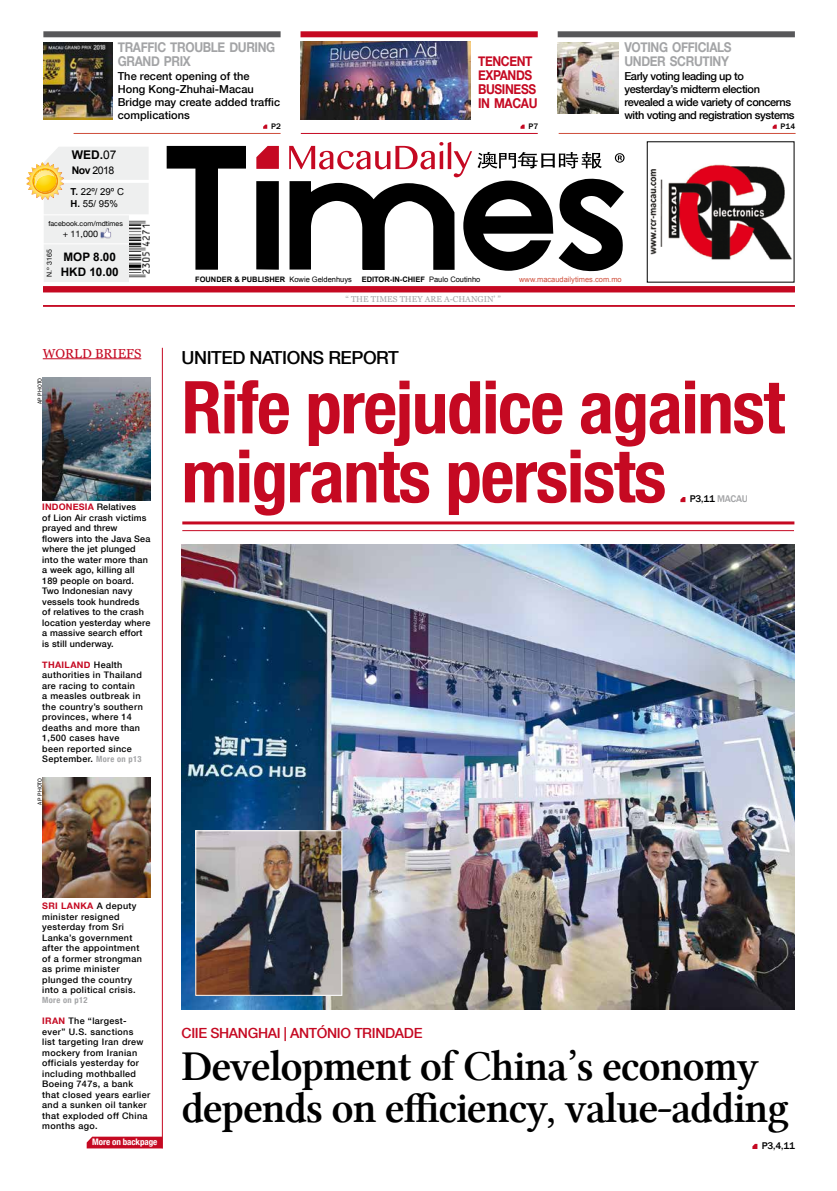
<style>
.page{position:relative;width:837px;height:1191px;background:#fff}
.page>*{position:absolute;margin:0;border:0;box-sizing:border-box;transform-origin:0 0}
.t1{font:700 condensed 73px/69px "Helvetica Neue";letter-spacing:-.02em;color:#c50922}
.t2{font:43px/42px "Lin Libertine Z";letter-spacing:-.03em;color:#000}
.t3{font:500 18px "Helvetica Neue";letter-spacing:-.025em;color:#000}
.t4{font:500 14px "Helvetica Neue";letter-spacing:-.025em;color:#c50922}
.t5{font:700 13.6px/14px "Helvetica Neue";letter-spacing:-.03em;color:#a3a4a6;scale:.88 1}
.t6{font:700 13.6px/14px "Helvetica Neue";letter-spacing:-.03em;color:#c50922;scale:.88 1}
.t7{font:13px "Georgia";color:#c50922}
.t8{font:700 12px "Arial";color:#000}
.t9{font:700 11.7px/15.3px "Arial";color:#000}
.t10{font:500 11px/13px "Helvetica Neue";letter-spacing:-.035em;color:#000}
.t11{font:500 11px/13px "Helvetica Neue";letter-spacing:.005em;color:#000}
.t12{font:10.5px "Arial";color:#000}
.t13{font:500 10px "Franklin Gothic";letter-spacing:-.02em;color:#000}
.t14{font:9.6px/12.1px "Arial";color:#000}
.t15{font:500 9px/10.5px "Helvetica Neue";letter-spacing:.04em;color:#000}
.t16{font:500 9px/10.5px "Helvetica Neue";letter-spacing:.02em;color:#000}
.t17{font:700 condensed 9px "Helvetica Neue";letter-spacing:-.01em;color:#fff}
.t18{font:9px "Helvetica Neue";color:#000}
.t19{font:8.5px "Georgia";color:#a3a4a6}
.t20{font:700 condensed 8.5px "Helvetica Neue";letter-spacing:.04em;color:#a3a4a6}
.t21{font:500 8.2px "Franklin Gothic";color:#000}
.t22{font:700 7.5px "Arial";color:#000}
.t23{font:7.5px "Arial";color:#cf4e3b}
.t24{font:7px "Helvetica Neue";color:#000}
.t25{font:6px "Franklin Gothic";letter-spacing:.025em;color:#000}
.s1{font-weight:400}
.s2{font-weight:700}
.s3{font-weight:700;color:#c50922}
.s4{font-weight:700;font-stretch:condensed;font-size:8.5px;color:#a3a4a6}
.s5{color:#a3a4a6}
</style>
<div class="page">
<svg style="left:167px;top:146px;width:79px;height:124px"></svg>
<svg style="left:256px;top:181px;width:23px;height:89px;background:#060606"></svg>
<svg style="left:289px;top:142px;width:335px;height:129px"></svg>
<svg style="left:256px;top:146px;width:23px;height:23px"></svg>
<div style="left:43px;top:286px;width:751px;height:6px;background:#c50922"></div>
<hr style="left:43px;top:305px;width:751px;height:1px;background:#c50922">
<img style="left:148px;top:224px;width:1px;height:50px">
<div style="left:300px;top:31px;width:237px;height:6px;background:#c50922"></div>
<div style="left:43px;top:31px;width:237px;height:6px;background:#58585a"></div>
<div style="left:557px;top:31px;width:237px;height:6px;background:#58585a"></div>
<hr style="left:301px;top:133px;width:236px;height:1px;background:#c50922">
<hr style="left:558px;top:133px;width:237px;height:1px;background:#cf4e3b">
<hr style="left:74px;top:133px;width:206px;height:1px;background:#cf4e3b">
<svg style="left:520px;top:125px;width:4px;height:4px"></svg>
<svg style="left:263px;top:125px;width:4px;height:4px"></svg>
<svg style="left:772px;top:125px;width:4px;height:4px"></svg>
<img style="left:650px;top:164px;width:141px;height:96px">
<hr style="left:162px;top:348px;width:1px;height:800px;background:#c50922">
<hr style="left:43px;top:358px;width:98px;height:1px;background:#c50922">
<svg style="left:87px;top:1136px;width:75px;height:12px"></svg>
<img style="left:43px;top:42px;width:69px;height:77px">
<img style="left:557px;top:42px;width:61px;height:71px">
<img style="left:301px;top:41px;width:170px;height:78px">
<svg style="left:26px;top:147px;width:122px;height:135px"></svg>
<hr style="left:182px;top:530px;width:611px;height:1px;background:#c50922">
<hr style="left:182px;top:521px;width:612px;height:3px;background:#c50922">
<img style="left:42px;top:777px;width:109px;height:120px">
<img style="left:42px;top:377px;width:109px;height:123px">
<svg style="left:752px;top:1143px;width:5px;height:6px"></svg>
<svg style="left:680px;top:497px;width:5px;height:5px"></svg>
<img style="left:181px;top:544px;width:612px;height:465px">
<img style="left:197px;top:832px;width:143px;height:161px">
<div style="left:195px;top:830px;width:147px;height:165px;border:1px solid #fff"></div>
<h3 class="t5" style="left:118px;top:41px;width:180px">TRAFFIC TROUBLE DURING<br>GRAND PRIX</h3>
<h3 class="t5" style="left:624px;top:41px;width:123px">VOTING OFFICIALS<br>UNDER SCRUTINY</h3>
<p class="t11" style="left:118px;top:69px;width:164px">The recent opening of the<br>Hong Kong-Zhuhai-Macau<br>Bridge may create added traffic complications</p>
<p class="t10" style="left:624px;top:70px;width:172px">Early voting leading up to yesterday’s midterm election revealed a wide variety of concerns with voting and registration systems</p>
<h3 class="t6" style="left:478px;top:55px;width:69px">TENCENT<br>EXPANDS<br>BUSINESS<br>IN MACAU</h3>
<p class="t21" style="left:271px;top:121px;width:11px">P2</p>
<p class="t21" style="left:528px;top:121px;width:11px">P7</p>
<p class="t21" style="left:780px;top:121px;width:16px">P14</p>
<h3 class="t8" style="left:72px;top:147px;width:46px">WED.<span class="s1">07</span></h3>
<p class="t12" style="left:72px;top:163px;width:44px"><span class="s2">NOV</span> 2018</p>
<p class="t14" style="left:71px;top:186px;width:55px"><span class="s2">T.</span> 22º/ 29º C<br><span class="s2">H.</span> 55/ 95%</p>
<p class="t24" style="left:48px;top:219px;width:76px">facebook.com/mdtimes</p>
<p class="t18" style="left:63px;top:228px;width:37px">+ 11,000</p>
<p class="t24" style="left:44px;top:277px;width:29px;rotate:-90deg">N.º 3165</p>
<p class="t9" style="left:61px;top:249px;width:59px">MOP 8.00<br>HKD 10.00</p>
<h3 class="t7" style="left:43px;top:344px;width:100px">WORLD BRIEFS</h3>
<p class="t25" style="left:36px;top:404px;width:28px;rotate:-90deg">ap photo</p>
<p class="t16" style="left:42px;top:501px;width:110px"><span class="s3">INDONESIA</span> Relatives<br>of Lion Air crash victims prayed and threw flowers into the Java Sea where the jet plunged into the water more than a week ago, killing all<br>189 people on board.<br>Two Indonesian navy vessels took hundreds<br>of relatives to the crash location yesterday where a massive search effort is still underway.</p>
<p class="t15" style="left:42px;top:659px;width:102px"><span class="s3">THAILAND</span> Health authorities in Thailand are racing to contain<br>a measles outbreak in the country’s southern provinces, where 14 deaths and more than<br>1,500 cases have been reported since<br>September. <span class="s4">More on p13</span></p>
<p class="t25" style="left:36px;top:804px;width:28px;rotate:-90deg">ap photo</p>
<p class="t22" style="left:195px;top:274px;width:158px">FOUNDER &amp; PUBLISHER <span class="s1">Kowie Geldenhuys</span></p>
<p class="t22" style="left:361px;top:274px;width:120px">EDITOR-IN-CHIEF <span class="s1">Paulo Coutinho</span></p>
<p class="t23" style="left:519px;top:274px;width:104px">www.macaudailytimes.com.mo</p>
<p class="t19" style="left:345px;top:293px;width:157px">“ THE TIMES THEY ARE A-CHANGIN’ ”</p>
<h3 class="t3" style="left:181px;top:343px;width:219px">United Nations report</h3>
<h1 class="t1" style="left:181px;top:368px;width:604px">Rife prejudice against migrants persists</h1>
<p class="t13" style="left:689px;top:492px;width:59px">P3,11 <span class="s5">MACAU</span></p>
<p class="t15" style="left:42px;top:900px;width:101px"><span class="s3">SRI LANKA</span> A deputy minister resigned yesterday from Sri<br>Lanka’s government after the appointment of a former strongman as prime minister plunged the country into a political crisis.</p>
<p class="t20" style="left:42px;top:993px;width:47px">More on p12</p>
<p class="t15" style="left:42px;top:1015px;width:110px"><span class="s3">IRAN</span> The “largest&shy;ever” U.S. sanctions<br>list targeting Iran drew mockery from Iranian officials yesterday for including mothballed<br>Boeing 747s, a bank that closed years earlier and a sunken oil tanker that exploded off China months ago.</p>
<p class="t17" style="left:92px;top:1134px;width:66px">More on backpage</p>
<h3 class="t4" style="left:181px;top:1022px;width:241px">CIIE Shanghai | António Trindade</h3>
<h2 class="t2" style="left:181px;top:1047px;width:608px">Development of China’s economy depends on efficiency, value-adding</h2>
<p class="t13" style="left:761px;top:1139px;width:34px">P3,4,11</p>
</div>
